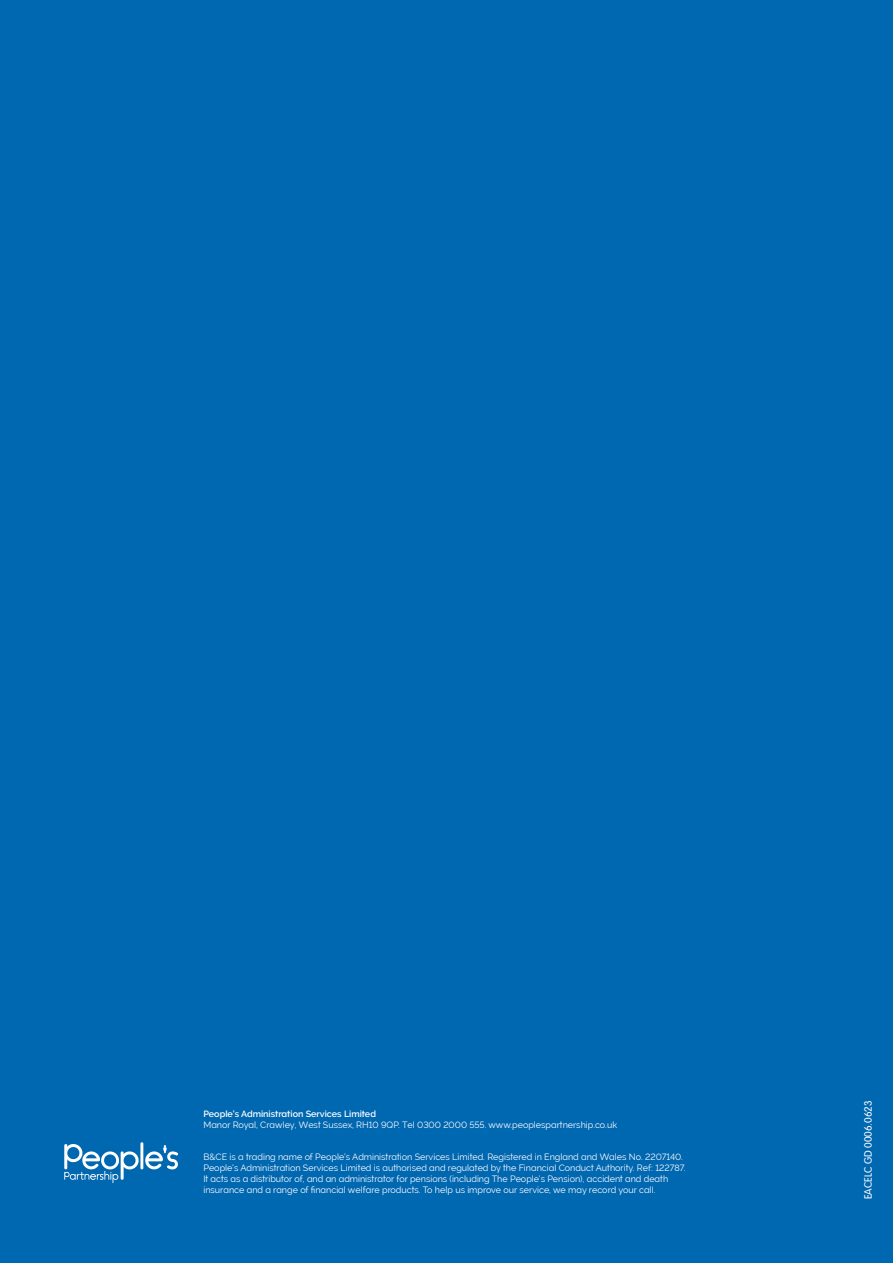
<style>
.page{position:relative;width:893px;height:1263px;background:#0067b1}
.page>*{position:absolute;margin:0;border:0;box-sizing:border-box;transform-origin:0 0}
.t1{font:300 10.5px "VAG Rounded Std";color:#fff}
.t2{font:9px/10.8px "Raleway";color:#fff}
.t3{font:600 9px "Raleway";color:#fff}
</style>
<div class="page">
<svg style="left:64px;top:1142px;width:114px;height:41px"></svg>
<p class="t3" style="left:203px;top:1109px;width:174px">People’s Administration Services Limited</p>
<p class="t2" style="left:203px;top:1120px;width:415px">Manor Royal, Crawley, West Sussex, RH10 9QP. Tel 0300 2000 555. www.peoplespartnership.co.uk</p>
<p class="t2" style="left:203px;top:1152px;width:483px">B&amp;CE is a trading name of People’s Administration Services Limited. Registered in England and Wales No. 2207140.<br>People’s Administration Services Limited is authorised and regulated by the Financial Conduct Authority. Ref: 122787.<br>It acts as a distributor of, and an administrator for pensions (including The People’s Pension), accident and death insurance and a range of financial welfare products. To help us improve our service, we may record your call.</p>
<p class="t1" style="left:862px;top:1199px;width:100px;rotate:-90deg">EACELC GD 0006.0623</p>
</div>
